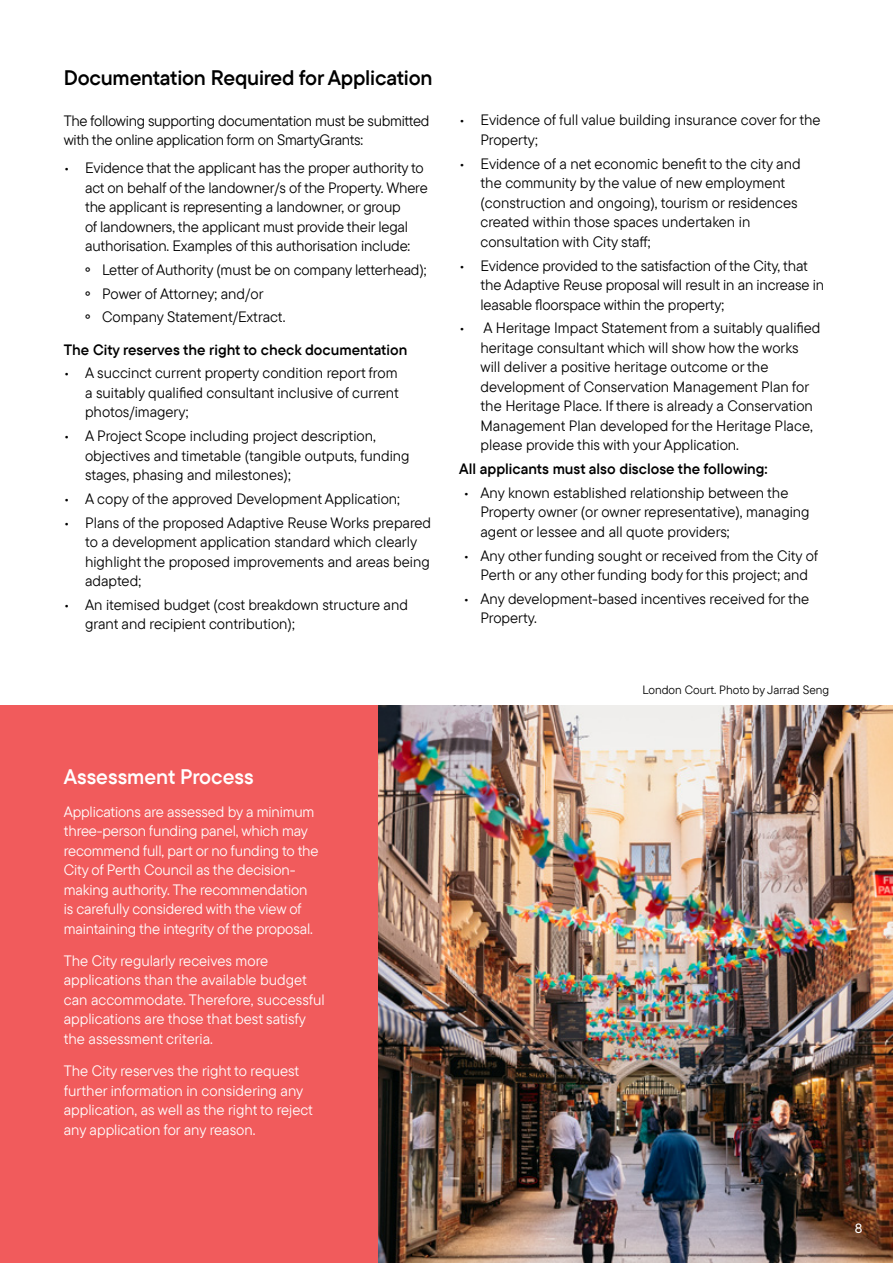
<style>
.page{position:relative;width:893px;height:1263px;background:#fff}
.page>*{position:absolute;margin:0;border:0;box-sizing:border-box;transform-origin:0 0}
.t1{font:21px "TT Commons Pro Db";letter-spacing:-.01em;color:#000}
.t2{font:21px "TT Commons Pro Db";color:#fff}
.t3{font:15px/19.5px "TT Commons Pro";color:#000}
.t4{font:15px/19.5px "TT Commons Pro";letter-spacing:-.01em;color:#fff}
.t5{font:15px/19.5px "TT Commons Pro";letter-spacing:-.02em;color:#000}
.t6{font:15px "TT Commons Pro Db";color:#000}
.t7{font:500 13.5px "TT Commons Pro";color:#fff}
.t8{font:12px "TT Commons Pro";color:#000}
.s1{font-weight:500}
</style>
<div class="page">
<div style="left:0;top:706px;width:449px;height:557px;background:#f15b5c"></div>
<img style="left:378px;top:706px;width:515px;height:557px">
<h1 class="t1" style="left:64px;top:62px;width:370px">Documentation Required for Application</h1>
<p class="t5" style="left:64px;top:111px;width:367px">The following supporting documentation must be submitted with the online application form on SmartyGrants:</p>
<p class="t3" style="left:85px;top:158px;width:344px;text-indent:-21px">• Evidence that the applicant has the proper authority to act on behalf of the landowner/s of the Property. Where the applicant is representing a landowner, or group<br>of landowners, the applicant must provide their legal authorisation. Examples of this authorisation include:</p>
<p class="t3" style="left:85px;top:258px;width:343px;line-height:23.7px"><span class="s1">°</span> Letter of Authority (must be on company letterhead); <span class="s1">°</span> Power of Attorney; and/or<br><span class="s1">°</span> Company Statement/Extract.</p>
<p class="t6" style="left:64px;top:338px;width:345px">The City reserves the right to check documentation</p>
<p class="t3" style="left:85px;top:363px;width:315px;text-align:justify;text-indent:-21px">• A succinct current property condition report from a suitably qualified consultant inclusive of current photos/imagery;</p>
<p class="t3" style="left:85px;top:426px;width:326px;text-indent:-21px">• A Project Scope including project description, objectives and timetable (tangible outputs, funding stages, phasing and milestones);</p>
<p class="t3" style="left:64px;top:489px;width:338px">• A copy of the approved Development Application;</p>
<p class="t3" style="left:85px;top:512px;width:348px;text-indent:-21px">• Plans of the proposed Adaptive Reuse Works prepared to a development application standard which clearly highlight the proposed improvements and areas being adapted;</p>
<p class="t3" style="left:85px;top:595px;width:324px;text-indent:-21px">• An itemised budget (cost breakdown structure and grant and recipient contribution);</p>
<p class="t3" style="left:480px;top:110px;width:342px;text-indent:-21px">• Evidence of full value building insurance cover for the<br>Property;</p>
<p class="t3" style="left:480px;top:154px;width:322px;text-indent:-21px">• Evidence of a net economic benefit to the city and the community by the value of new employment (construction and ongoing), tourism or residences created within those spaces undertaken in consultation with City staff;</p>
<p class="t3" style="left:480px;top:255px;width:345px;text-indent:-21px">• Evidence provided to the satisfaction of the City, that the Adaptive Reuse proposal will result in an increase in leasable floorspace within the property;</p>
<p class="t3" style="left:480px;top:318px;width:341px;text-indent:-21px">• A Heritage Impact Statement from a suitably qualified heritage consultant which will show how the works will deliver a positive heritage outcome or the development of Conservation Management Plan for the Heritage Place. If there is already a Conservation Management Plan developed for the Heritage Place, please provide this with your Application.</p>
<p class="t6" style="left:459px;top:458px;width:310px">All applicants must also disclose the following:</p>
<p class="t3" style="left:480px;top:483px;width:331px;text-indent:-17px">• Any known established relationship between the<br>Property owner (or owner representative), managing agent or lessee and all quote providers;</p>
<p class="t3" style="left:463px;top:545px;width:356px;text-align:center">• Any other funding sought or received from the City of<br>Perth or any other funding body for this project; and</p>
<p class="t3" style="left:480px;top:589px;width:330px;text-indent:-17px">• Any development-based incentives received for the<br>Property.</p>
<p class="t8" style="left:642px;top:681px;width:188px">London Court. Photo by Jarrad Seng</p>
<h1 class="t2" style="left:64px;top:761px;width:191px">Assessment Process</h1>
<p class="t4" style="left:64px;top:802px;width:256px">Applications are assessed by a minimum three-person funding panel, which may recommend full, part or no funding to the City of Perth Council as the decision&shy;making authority. The recommendation is carefully considered with the view of maintaining the integrity of the proposal.</p>
<p class="t4" style="left:64px;top:951px;width:263px">The City regularly receives more applications than the available budget can accommodate. Therefore, successful applications are those that best satisfy the assessment criteria.</p>
<p class="t4" style="left:64px;top:1061px;width:251px">The City reserves the right to request further information in considering any application, as well as the right to reject any application for any reason.</p>
<p class="t7" style="left:855px;top:1218px;width:9px">8</p>
</div>
